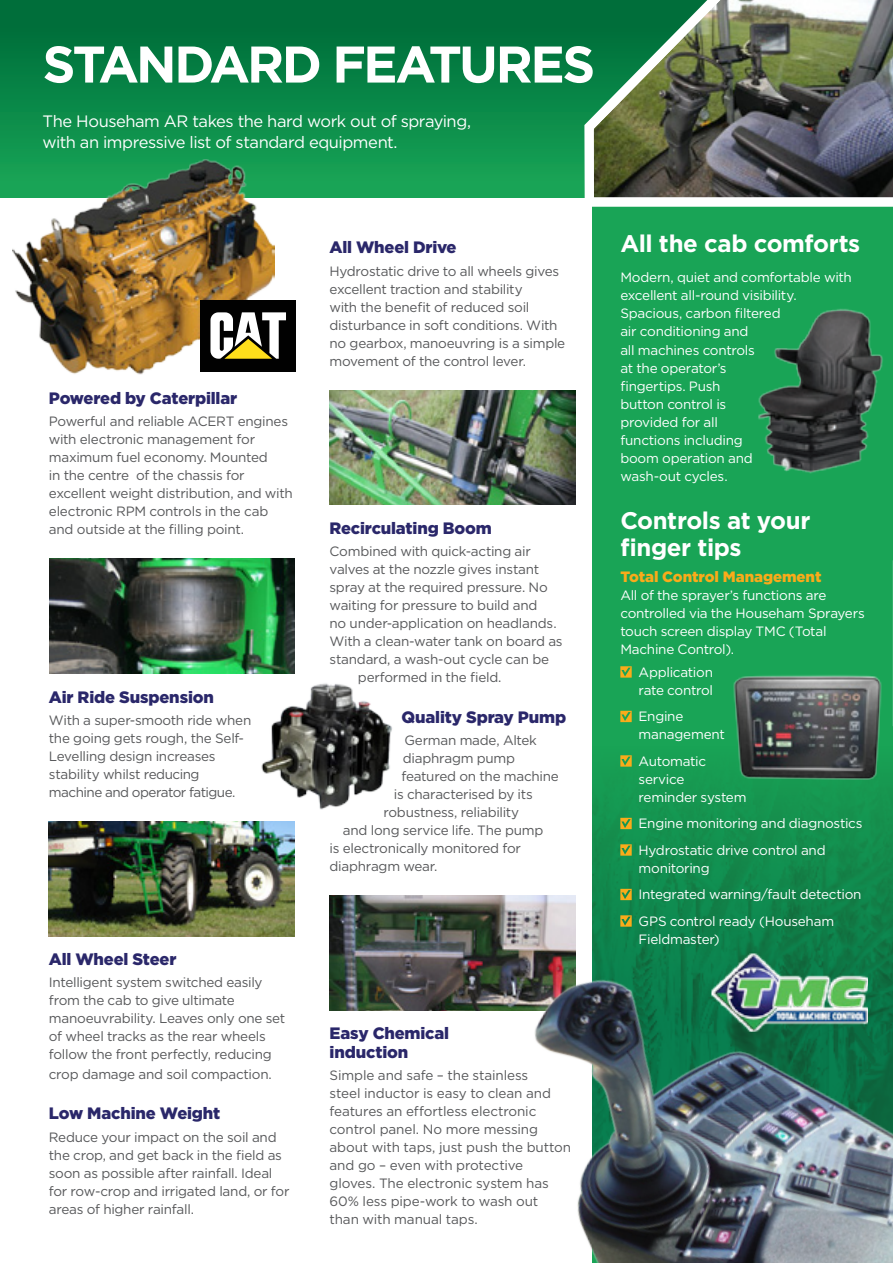
<style>
.page{position:relative;width:893px;height:1263px;background:#fff}
.page>*{position:absolute;margin:0;border:0;box-sizing:border-box;transform-origin:0 0}
.t1{font:700 51.45px "Gotham HTF";letter-spacing:-.055em;color:#fff}
.body{font:700 24px/27px "Gotham HTF";letter-spacing:-.02em;color:#fff}
.subhead{font:900 16.5px/19.5px "Gotham HTF";letter-spacing:-.01em;color:#2a276a}
.t2{font:16.5px/21px "Gotham HTF";letter-spacing:-.03em;color:#fff}
.body-2{font:900 15px "Gotham HTF";letter-spacing:-.005em;color:#faab1a}
.bodycopy{font:13.5px/18px "Gotham HTF";letter-spacing:-.02em;color:#57585a}
.body-3{font:13.5px/18px "Gotham HTF";letter-spacing:-.02em;color:#fff}
</style>
<div class="page">
<div style="left:0;top:0;width:893px;height:197px;background:linear-gradient(to bottom,#006737,#19a757)"></div>
<img style="left:49px;top:559px;width:246px;height:115px">
<img style="left:49px;top:821px;width:246px;height:115px">
<img style="left:330px;top:390px;width:245px;height:115px">
<img style="left:330px;top:896px;width:245px;height:115px">
<img style="left:261px;top:683px;width:131px;height:127px">
<svg style="left:576px;top:0;width:317px;height:950px;background:#36945e"></svg>
<img style="left:748px;top:301px;width:139px;height:179px">
<img style="left:529px;top:950px;width:364px;height:313px">
<img style="left:711px;top:945px;width:159px;height:91px">
<img style="left:13px;top:160px;width:261px;height:215px">
<div style="left:200px;top:300px;width:96px;height:72px;background:#010101"></div>
<svg style="left:210px;top:312px;width:76px;height:47px"></svg>
<p class="t1" style="left:43px;top:35px;width:554px">STANDARD FEATURES</p>
<h2 class="t2" style="left:43px;top:111px;width:430px">The Househam AR takes the hard work out of spraying, with an impressive list of standard equipment.</h2>
<p class="subhead" style="left:49px;top:388px;width:190px">Powered by Caterpillar</p>
<p class="bodycopy" style="left:49px;top:412px;width:245px">Powerful and reliable ACERT engines with electronic management for maximum fuel economy. Mounted<br>in the centre of the chassis for excellent weight distribution, and with electronic RPM controls in the cab and outside at the filling point.</p>
<p class="subhead" style="left:49px;top:687px;width:166px">Air Ride Suspension</p>
<p class="bodycopy" style="left:49px;top:711px;width:204px">With a super-smooth ride when the going gets rough, the Self-<br>Levelling design increases stability whilst reducing machine and operator fatigue.</p>
<p class="subhead" style="left:49px;top:949px;width:129px">All Wheel Steer</p>
<p class="bodycopy" style="left:49px;top:973px;width:238px">Intelligent system switched easily from the cab to give ultimate manoeuvrability. Leaves only one set of wheel tracks as the rear wheels follow the front perfectly, reducing</p>
<p class="bodycopy" style="left:49px;top:1065px;width:225px">crop damage and soil compaction.</p>
<p class="subhead" style="left:49px;top:1103px;width:173px">Low Machine Weight</p>
<p class="bodycopy" style="left:49px;top:1128px;width:242px">Reduce your impact on the soil and the crop, and get back in the field as soon as possible after rainfall. Ideal for row-crop and irrigated land, or for areas of higher rainfall.</p>
<p class="subhead" style="left:330px;top:237px;width:129px">All Wheel Drive</p>
<p class="bodycopy" style="left:330px;top:262px;width:237px">Hydrostatic drive to all wheels gives excellent traction and stability<br>with the benefit of reduced soil disturbance in soft conditions. With no gearbox, manoeuvring is a simple movement of the control lever.</p>
<p class="subhead" style="left:330px;top:518px;width:164px">Recirculating Boom</p>
<p class="bodycopy" style="left:330px;top:542px;width:203px">Combined with quick-acting air</p>
<p class="bodycopy" style="left:330px;top:560px;width:211px">valves at the nozzle gives instant</p>
<p class="bodycopy" style="left:330px;top:578px;width:220px">spray at the required pressure. No</p>
<p class="bodycopy" style="left:330px;top:596px;width:209px">waiting for pressure to build and</p>
<p class="bodycopy" style="left:330px;top:614px;width:229px">no under-application on headlands.</p>
<p class="bodycopy" style="left:330px;top:632px;width:235px">With a clean-water tank on board as</p>
<p class="bodycopy" style="left:330px;top:650px;width:221px">standard, a wash-out cycle can be</p>
<p class="bodycopy" style="left:358px;top:668px;width:145px">performed in the field.</p>
<p class="subhead" style="left:401px;top:707px;width:166px">Quality Spray Pump</p>
<p class="bodycopy" style="left:404px;top:731px;width:134px">German made, Altek</p>
<p class="bodycopy" style="left:403px;top:749px;width:114px">diaphragm pump</p>
<p class="bodycopy" style="left:401px;top:767px;width:159px">featured on the machine</p>
<p class="bodycopy" style="left:394px;top:785px;width:140px">is characterised by its</p>
<p class="bodycopy" style="left:383px;top:803px;width:137px">robustness, reliability</p>
<p class="bodycopy" style="left:343px;top:821px;width:202px">and long service life. The pump</p>
<p class="bodycopy" style="left:330px;top:839px;width:193px">is electronically monitored for</p>
<p class="bodycopy" style="left:330px;top:857px;width:109px">diaphragm wear.</p>
<p class="subhead" style="left:330px;top:1023px;width:121px">Easy Chemical induction</p>
<p class="bodycopy" style="left:330px;top:1066px;width:243px">Simple and safe – the stainless<br>steel inductor is easy to clean and features an effortless electronic control panel. No more messing about with taps, just push the button and go – even with protective gloves. The electronic system has<br>60% less pipe-work to wash out than with manual taps.</p>
<p class="body" style="left:620px;top:229px;width:241px">All the cab comforts</p>
<p class="body-3" style="left:620px;top:268px;width:233px">Modern, quiet and comfortable with excellent all-round visibility.<br>Spacious, carbon filtered<br>air conditioning and<br>all machines controls<br>at the operator’s<br>fingertips. Push<br>button control is<br>provided for all<br>functions including<br>boom operation and<br>wash-out cycles.</p>
<p class="body" style="left:620px;top:506px;width:192px">Controls at your finger tips</p>
<p class="body-2" style="left:620px;top:568px;width:203px">Total Control Management</p>
<p class="body-3" style="left:620px;top:586px;width:246px">All of the sprayer’s functions are controlled via the Househam Sprayers touch screen display TMC (Total<br>Machine Control).</p>
<p class="body-3" style="left:639px;top:662px;width:76px">Application rate control</p>
<p class="body-3" style="left:639px;top:707px;width:88px">Engine management</p>
<p class="body-3" style="left:639px;top:752px;width:110px">Automatic service<br>reminder system</p>
<p class="body-3" style="left:639px;top:814px;width:226px">Engine monitoring and diagnostics</p>
<p class="body-3" style="left:639px;top:841px;width:189px">Hydrostatic drive control and monitoring</p>
<p class="body-3" style="left:639px;top:885px;width:224px">Integrated warning/fault detection</p>
<p class="body-3" style="left:639px;top:912px;width:197px">GPS control ready (Househam<br>Fieldmaster)</p>
</div>
